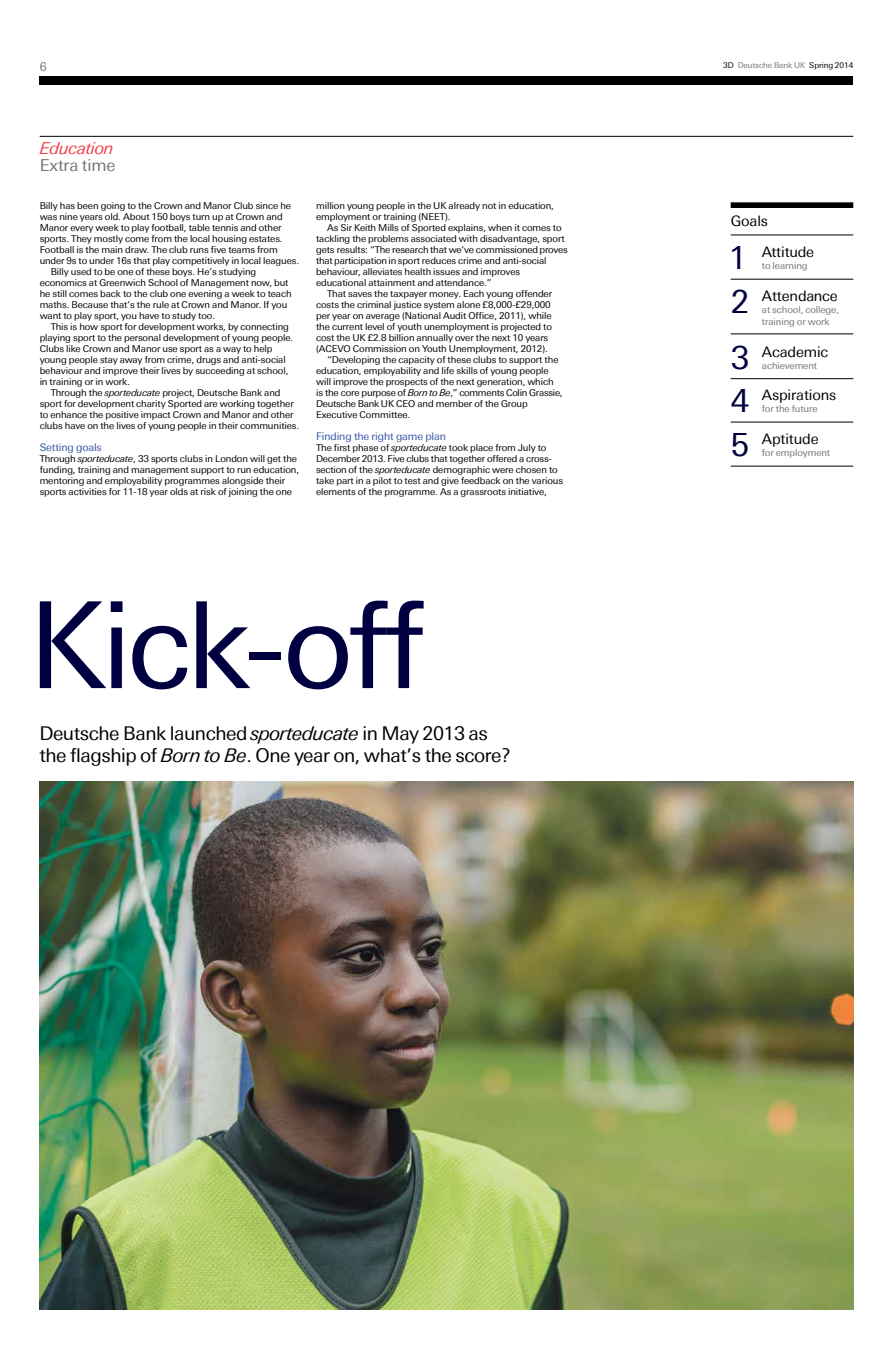
<style>
.page{position:relative;width:893px;height:1355px;background:#fff}
.page>*{position:absolute;margin:0;border:0;box-sizing:border-box;transform-origin:0 0}
.t1{font:120px "Univers Deutsche Bank";letter-spacing:-.04em;color:#000041}
.t2{font:19px/22px "Univers Deutsche Bank";letter-spacing:-.025em;color:#000}
.t3{font:italic 16.5px "Univers Deutsche Bank";letter-spacing:-.01em;color:#f13e46}
.t4{font:16.5px "Univers Deutsche Bank";letter-spacing:-.01em;color:#787370}
.t5{font:14.5px/31.4px "Univers Deutsche Bank";letter-spacing:-.01em;color:#000}
.t6{font:12px "Univers Deutsche Bank";color:#787370}
.t7{font:10.5px "Univers Deutsche Bank";letter-spacing:-.01em;color:#3053a4}
.t8{font:9.5px/11px "Univers Deutsche Bank";letter-spacing:-.01em;color:#000}
.t9{font:9.5px/12px "Univers Deutsche Bank";letter-spacing:-.01em;color:#787370}
.t10{font:9.5px "Univers Deutsche Bank";letter-spacing:-.03em;color:#000}
.t11{font:8px "Univers Deutsche Bank";letter-spacing:-.01em;color:#787370}
.s1{color:#000}
.s2{font-style:italic}
.s3{font-size:32px;color:#000041}
</style>
<div class="page">
<div style="left:40px;top:77px;width:813px;height:8px;background:#000"></div>
<img style="left:40px;top:781px;width:813px;height:528px">
<hr style="left:40px;top:136px;width:813px;height:1px;background:#000">
<div style="left:731px;top:202px;width:122px;height:6px;background:#000"></div>
<hr style="left:731px;top:235px;width:122px;height:1px;background:#000">
<hr style="left:731px;top:279px;width:122px;height:1px;background:#000">
<hr style="left:731px;top:334px;width:122px;height:1px;background:#000">
<hr style="left:731px;top:378px;width:122px;height:1px;background:#000">
<hr style="left:731px;top:422px;width:122px;height:1px;background:#000">
<hr style="left:731px;top:466px;width:122px;height:1px;background:#000">
<p class="t6" style="left:40px;top:60px;width:8px">6</p>
<p class="t11" style="left:723px;top:61px;width:131px"><span class="s1">3D</span> Deutsche Bank UK <span class="s1">Spring 2014</span></p>
<h3 class="t3" style="left:40px;top:138px;width:76px">Education</h3>
<h3 class="t4" style="left:40px;top:155px;width:77px">Extra time</h3>
<p class="t8" style="left:40px;top:200px;width:253px">Billy has been going to the Crown and Manor Club since he</p>
<p class="t8" style="left:40px;top:211px;width:245px">was nine years old. About 150 boys turn up at Crown and</p>
<p class="t8" style="left:40px;top:222px;width:243px">Manor every week to play football, table tennis and other</p>
<p class="t8" style="left:40px;top:233px;width:245px">sports. They mostly come from the local housing estates.</p>
<p class="t8" style="left:40px;top:244px;width:240px">Football is the main draw. The club runs five teams from</p>
<p class="t8" style="left:40px;top:255px;width:261px">under 9s to under 16s that play competitively in local leagues.</p>
<p class="t8" style="left:51px;top:266px;width:207px">Billy used to be one of these boys. He’s studying</p>
<p class="t8" style="left:40px;top:277px;width:250px">economics at Greenwich School of Management now, but</p>
<p class="t8" style="left:40px;top:288px;width:254px">he still comes back to the club one evening a week to teach</p>
<p class="t8" style="left:40px;top:299px;width:249px">maths. Because that’s the rule at Crown and Manor. If you</p>
<p class="t8" style="left:40px;top:310px;width:177px">want to play sport, you have to study too.</p>
<p class="t8" style="left:51px;top:321px;width:240px">This is how sport for development works, by connecting</p>
<p class="t8" style="left:40px;top:332px;width:255px">playing sport to the personal development of young people.</p>
<p class="t8" style="left:40px;top:343px;width:234px">Clubs like Crown and Manor use sport as a way to help</p>
<p class="t8" style="left:40px;top:354px;width:248px">young people stay away from crime, drugs and anti-social</p>
<p class="t8" style="left:40px;top:365px;width:250px">behaviour and improve their lives by succeeding at school,</p>
<p class="t8" style="left:40px;top:376px;width:92px">in training or in work.</p>
<p class="t8" style="left:51px;top:387px;width:231px">Through the <span class="s2">sporteducate</span> project, Deutsche Bank and</p>
<p class="t8" style="left:40px;top:398px;width:256px">sport for development charity Sported are working together</p>
<p class="t8" style="left:40px;top:409px;width:255px">to enhance the positive impact Crown and Manor and other</p>
<p class="t8" style="left:40px;top:420px;width:261px">clubs have on the lives of young people in their communities.</p>
<p class="t7" style="left:40px;top:441px;width:64px">Setting goals</p>
<p class="t8" style="left:40px;top:453px;width:261px">Through <span class="s2">sporteducate</span>, 33 sports clubs in London will get the funding, training and management support to run education, mentoring and employability programmes alongside their sports activities for 11-18 year olds at risk of joining the one</p>
<p class="t8" style="left:316px;top:200px;width:239px">million young people in the UK already not in education, employment or training (NEET).</p>
<p class="t8" style="left:327px;top:222px;width:236px">As Sir Keith Mills of Sported explains, when it comes to</p>
<p class="t8" style="left:316px;top:233px;width:250px">tackling the problems associated with disadvantage, sport</p>
<p class="t8" style="left:316px;top:244px;width:253px">gets results: “The research that we’ve commissioned proves</p>
<p class="t8" style="left:316px;top:255px;width:232px">that participation in sport reduces crime and anti-social</p>
<p class="t8" style="left:316px;top:266px;width:206px">behaviour, alleviates health issues and improves</p>
<p class="t8" style="left:316px;top:277px;width:177px">educational attainment and attendance.”</p>
<p class="t8" style="left:327px;top:288px;width:227px">That saves the taxpayer money. Each young offender</p>
<p class="t8" style="left:316px;top:299px;width:236px">costs the criminal justice system alone £8,000-£29,000</p>
<p class="t8" style="left:316px;top:310px;width:237px">per year on average (National Audit Office, 2011), while</p>
<p class="t8" style="left:316px;top:321px;width:237px">the current level of youth unemployment is projected to</p>
<p class="t8" style="left:316px;top:332px;width:234px">cost the UK £2.8 billion annually over the next 10 years</p>
<p class="t8" style="left:316px;top:343px;width:233px">(ACEVO Commission on Youth Unemployment, 2012).</p>
<p class="t8" style="left:327px;top:354px;width:233px">“Developing the capacity of these clubs to support the</p>
<p class="t8" style="left:316px;top:365px;width:234px">education, employability and life skills of young people</p>
<p class="t8" style="left:316px;top:376px;width:239px">will improve the prospects of the next generation, which</p>
<p class="t10" style="left:316px;top:387px;width:248px">is the core purpose of <span class="s2">Born to Be</span>,” comments Colin Grassie,</p>
<p class="t8" style="left:316px;top:398px;width:213px">Deutsche Bank UK CEO and member of the Group</p>
<p class="t8" style="left:316px;top:409px;width:96px">Executive Committee.</p>
<p class="t7" style="left:316px;top:430px;width:131px">Finding the right game plan</p>
<p class="t8" style="left:316px;top:442px;width:249px">The first phase of <span class="s2">sporteducate</span> took place from July to December 2013. Five clubs that together offered a cross&shy;section of the <span class="s2">sporteducate</span> demographic were chosen to take part in a pilot to test and give feedback on the various elements of the programme. As a grassroots initiative,</p>
<h1 class="t1" style="left:28px;top:577px;width:399px">Kick-off</h1>
<h2 class="t2" style="left:39px;top:722px;width:473px">Deutsche Bank launched <span class="s2">sporteducate</span> in May 2013 as the flagship of <span class="s2">Born to Be</span>. One year on, what’s the score?</h2>
<h3 class="t5" style="left:729px;top:205px;width:87px">Goals<br><span class="s3">1</span> Attitude</h3>
<p class="t9" style="left:762px;top:260px;width:47px">to learning</p>
<h3 class="t5" style="left:731px;top:280px;width:108px"><span class="s3">2</span> Attendance</h3>
<p class="t9" style="left:762px;top:304px;width:79px">at school, college, training or work</p>
<h3 class="t5" style="left:731px;top:336px;width:99px"><span class="s3">3</span> Academic</h3>
<p class="t9" style="left:762px;top:359px;width:57px">achievement</p>
<h3 class="t5" style="left:731px;top:379px;width:107px"><span class="s3">4</span> Aspirations</h3>
<p class="t9" style="left:762px;top:403px;width:57px">for the future</p>
<h3 class="t5" style="left:731px;top:423px;width:89px"><span class="s3">5</span> Aptitude</h3>
<p class="t9" style="left:762px;top:447px;width:70px">for employment</p>
</div>
